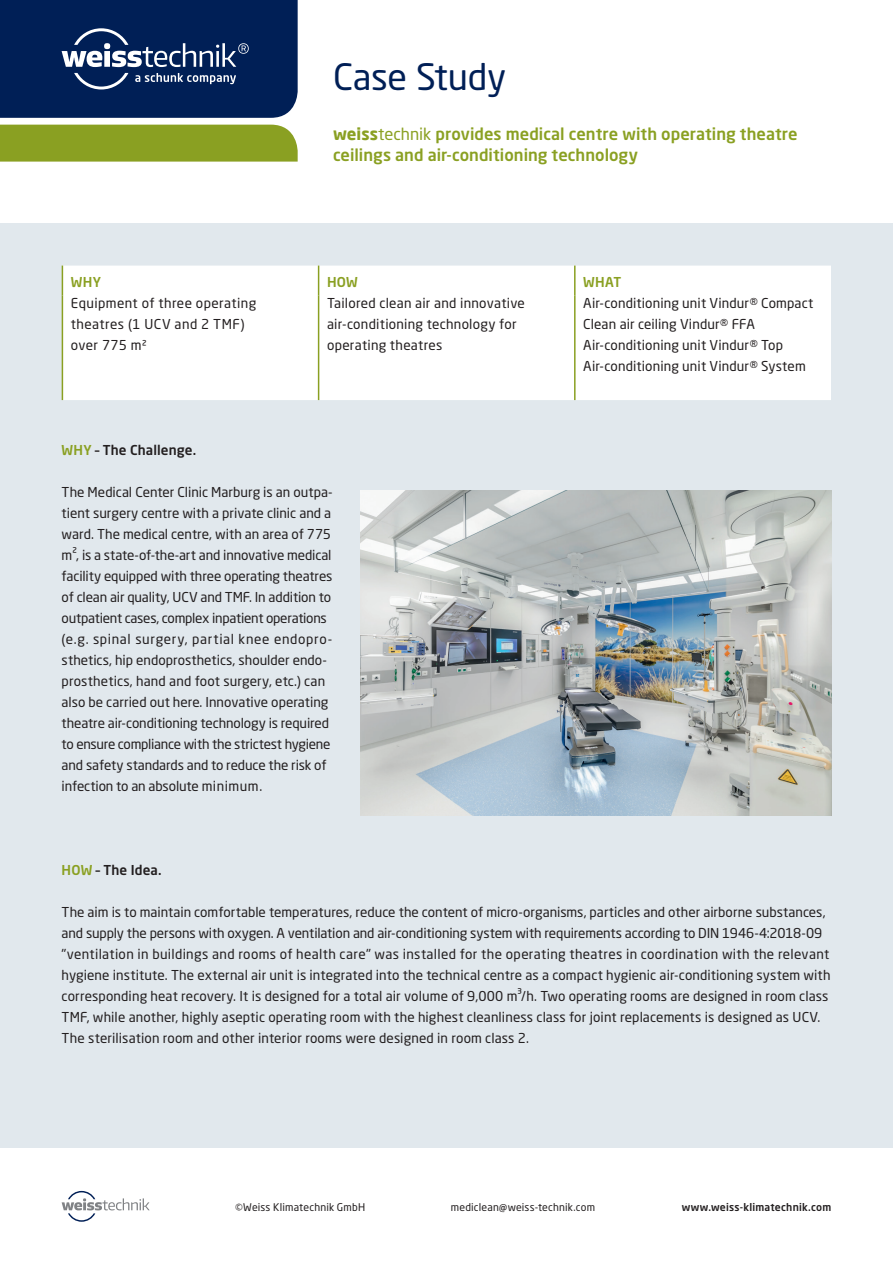
<style>
.page{position:relative;width:893px;height:1263px;background:#fff}
.page>*{position:absolute;margin:0;border:0;box-sizing:border-box;transform-origin:0 0}
.t1{font:36px "Neo Sans Pro";letter-spacing:-.005em;color:#001f56}
.t2{font:500 16.5px/21px "Neo Sans Pro";color:#8aa022}
.t3{font:13.5px/21px "Neo Sans W1 G";color:#231f20}
.t4{font:13.5px/21px "Neo Sans Pro";letter-spacing:.015em;color:#231f20}
.t5{font:500 13.5px "Neo Sans W1 G";letter-spacing:.01em;color:#231f20}
.t6{font:500 13.5px "Neo Sans Pro";letter-spacing:.02em;color:#8aa022}
.t7{font:10.5px "Neo Sans Pro";letter-spacing:.015em;color:#231f20}
.t8{font:500 10.5px "Neo Sans Pro";letter-spacing:.02em;color:#231f20}
.s1{font-weight:700}
.s2{font-weight:400}
.s3{color:#8aa022}
</style>
<div class="page">
<div style="left:0;top:224px;width:893px;height:924px;background:#e1e8ed"></div>
<img style="left:361px;top:491px;width:470px;height:325px">
<svg style="left:62px;top:1191px;width:88px;height:31px"></svg>
<div style="left:63px;top:266px;width:768px;height:134px;background:#fff"></div>
<svg style="left:318px;top:266px;width:1px;height:29px"></svg>
<hr style="left:574px;top:266px;width:2px;height:29px;background:#8aa022">
<hr style="left:318px;top:295px;width:1px;height:105px;background:#8aa022">
<hr style="left:574px;top:295px;width:2px;height:105px;background:#8aa022">
<svg style="left:62px;top:266px;width:1px;height:29px"></svg>
<hr style="left:62px;top:295px;width:1px;height:105px;background:#8aa022">
<div style="left:0;top:125px;width:298px;height:37px;background:#8aa022"></div>
<svg style="left:0;top:0;width:298px;height:118px;background:#112e61"></svg>
<h1 class="t1" style="left:333px;top:55px;width:175px">Case Study</h1>
<p class="t2" style="left:333px;top:123px;width:466px"><span class="s1">weiss</span><span class="s2">technik</span> provides medical centre with operating theatre ceilings and air-conditioning technology</p>
<p class="t6" style="left:71px;top:273px;width:32px">WHY</p>
<p class="t6" style="left:327px;top:273px;width:32px">HOW</p>
<p class="t6" style="left:583px;top:273px;width:39px">WHAT</p>
<p class="t4" style="left:71px;top:292px;width:187px">Equipment of three operating theatres (1 UCV and 2 TMF) over 775 m²</p>
<p class="t4" style="left:327px;top:292px;width:199px">Tailored clean air and innovative air-conditioning technology for operating theatres</p>
<p class="t4" style="left:583px;top:292px;width:232px">Air-conditioning unit Vindur® Compact Clean air ceiling Vindur® FFA Air-conditioning unit Vindur® Top Air-conditioning unit Vindur® System</p>
<p class="t5" style="left:62px;top:441px;width:136px"><span class="s3">WHY</span> – The Challenge.</p>
<p class="t3" style="left:62px;top:481px;width:272px">The Medical Center Clinic Marburg is an outpa&shy;tient surgery centre with a private clinic and a ward. The medical centre, with an area of 775 m², is a state-of-the-art and innovative medical facility equipped with three operating theatres of clean air quality, UCV and TMF. In addition to outpatient cases, complex inpatient operations (e.g. spinal surgery, partial knee endopro&shy;sthetics, hip endoprosthetics, shoulder endo&shy;prosthetics, hand and foot surgery, etc.) can also be carried out here. Innovative operating theatre air-conditioning technology is required to ensure compliance with the strictest hygiene and safety standards and to reduce the risk of infection to an absolute minimum.</p>
<p class="t5" style="left:62px;top:861px;width:102px"><span class="s3">HOW</span> – The Idea.</p>
<p class="t3" style="left:62px;top:901px;width:770px">The aim is to maintain comfortable temperatures, reduce the content of micro-organisms, particles and other airborne substances, and supply the persons with oxygen. A ventilation and air-conditioning system with requirements according to DIN 1946-4:2018-09 "ventilation in buildings and rooms of health care" was installed for the operating theatres in coordination with the relevant hygiene institute. The external air unit is integrated into the technical centre as a compact hygienic air-conditioning system with corresponding heat recovery. It is designed for a total air volume of 9,000 m³/h. Two operating rooms are designed in room class TMF, while another, highly aseptic operating room with the highest cleanliness class for joint replacements is designed as UCV.<br>The sterilisation room and other interior rooms were designed in room class 2.</p>
<p class="t7" style="left:235px;top:1200px;width:132px">©Weiss Klimatechnik GmbH</p>
<p class="t7" style="left:451px;top:1200px;width:146px">mediclean@weiss-technik.com</p>
<p class="t8" style="left:682px;top:1200px;width:151px">www.weiss-klimatechnik.com</p>
</div>
